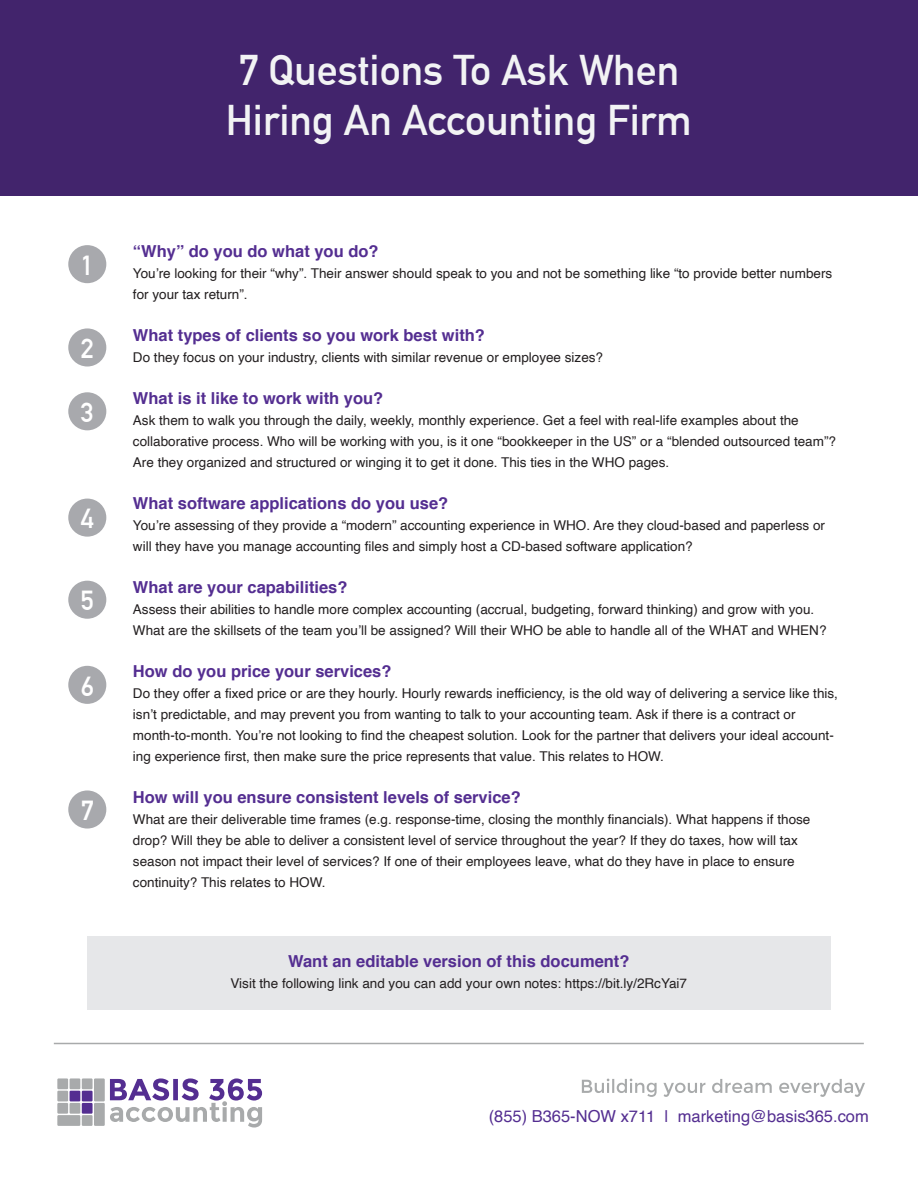
<style>
.page{position:relative;width:918px;height:1188px;background:#fff}
.page>*{position:absolute;margin:0;border:0;box-sizing:border-box;transform-origin:0 0}
.t1{font:700 42px/50.4px "DIN Alternate";color:#f2f3f4;text-align:center}
.t2{font:700 27px "DIN Alternate";color:#fff}
.t3{font:700 16.5px "Helvetica";color:#542e91}
.t4{font:16.5px "Helvetica";color:#542e91}
.t5{font:13.5px/21px "Helvetica";color:#231f20}
</style>
<div class="page">
<div style="left:0;top:0;width:918px;height:195px;background:#42246c"></div>
<div style="left:87px;top:936px;width:744px;height:74px;background:#e6e7e9"></div>
<div style="left:70px;top:1091px;width:10px;height:10px;background:#542e91"></div>
<div style="left:82px;top:1091px;width:11px;height:10px;background:#542e91"></div>
<div style="left:82px;top:1103px;width:11px;height:11px;background:#542e91"></div>
<div style="left:57px;top:1078px;width:11px;height:11px;background:#a8aaab"></div>
<div style="left:57px;top:1091px;width:11px;height:10px;background:#a8aaab"></div>
<div style="left:57px;top:1103px;width:11px;height:11px;background:#a8aaab"></div>
<div style="left:57px;top:1115px;width:23px;height:11px;background:#a8aaab"></div>
<div style="left:70px;top:1078px;width:10px;height:11px;background:#a8aaab"></div>
<div style="left:70px;top:1103px;width:10px;height:11px;background:#a8aaab"></div>
<div style="left:82px;top:1078px;width:11px;height:11px;background:#a8aaab"></div>
<div style="left:94px;top:1078px;width:11px;height:23px;background:#a8aaab"></div>
<div style="left:82px;top:1115px;width:11px;height:11px;background:#a8aaab"></div>
<div style="left:94px;top:1103px;width:11px;height:23px;background:#a8aaab"></div>
<svg style="left:110px;top:1078px;width:152px;height:50px"></svg>
<svg style="left:582px;top:1079px;width:283px;height:18px"></svg>
<div style="left:68px;top:245px;width:38px;height:38px;background:#a8a9ad;border-radius:50%"></div>
<div style="left:68px;top:328px;width:38px;height:39px;background:#a8a9ad;border-radius:50%"></div>
<div style="left:68px;top:392px;width:38px;height:38px;background:#a8a9ad;border-radius:50%"></div>
<div style="left:68px;top:499px;width:38px;height:38px;background:#a8a9ad;border-radius:50%"></div>
<div style="left:68px;top:581px;width:38px;height:38px;background:#a8a9ad;border-radius:50%"></div>
<div style="left:68px;top:666px;width:38px;height:38px;background:#a8a9ad;border-radius:50%"></div>
<div style="left:68px;top:790px;width:38px;height:39px;background:#a8a9ad;border-radius:50%"></div>
<hr style="left:54px;top:1043px;width:810px;height:1px;background:#a8aaab">
<h1 class="t1" style="left:226px;top:42px;width:468px">7 Questions To Ask When<br>Hiring An Accounting Firm</h1>
<h2 class="t2" style="left:81px;top:245px;width:14px">1</h2>
<h2 class="t2" style="left:81px;top:328px;width:14px">2</h2>
<h2 class="t2" style="left:81px;top:392px;width:14px">3</h2>
<h2 class="t2" style="left:81px;top:498px;width:14px">4</h2>
<h2 class="t2" style="left:81px;top:580px;width:14px">5</h2>
<h2 class="t2" style="left:81px;top:665px;width:14px">6</h2>
<h2 class="t2" style="left:81px;top:790px;width:14px">7</h2>
<p class="t3" style="left:133px;top:238px;width:247px">“Why” do you do what you do?</p>
<p class="t5" style="left:133px;top:263px;width:701px">You’re looking for their “why”. Their answer should speak to you and not be something like “to provide better numbers for your tax return”.</p>
<p class="t3" style="left:133px;top:322px;width:354px">What types of clients so you work best with?</p>
<p class="t5" style="left:133px;top:347px;width:472px">Do they focus on your industry, clients with similar revenue or employee sizes?</p>
<p class="t3" style="left:133px;top:385px;width:252px">What is it like to work with you?</p>
<p class="t5" style="left:133px;top:410px;width:705px">Ask them to walk you through the daily, weekly, monthly experience. Get a feel with real-life examples about the collaborative process. Who will be working with you, is it one “bookkeeper in the US” or a “blended outsourced team”?<br>Are they organized and structured or winging it to get it done. This ties in the WHO pages.</p>
<p class="t3" style="left:133px;top:490px;width:317px">What software applications do you use?</p>
<p class="t5" style="left:133px;top:515px;width:694px">You’re assessing of they provide a “modern” accounting experience in WHO. Are they cloud-based and paperless or will they have you manage accounting files and simply host a CD-based software application?</p>
<p class="t3" style="left:133px;top:574px;width:216px">What are your capabilities?</p>
<p class="t5" style="left:133px;top:599px;width:695px">Assess their abilities to handle more complex accounting (accrual, budgeting, forward thinking) and grow with you.<br>What are the skillsets of the team you’ll be assigned? Will their WHO be able to handle all of the WHAT and WHEN?</p>
<p class="t3" style="left:133px;top:658px;width:260px">How do you price your services?</p>
<p class="t5" style="left:133px;top:683px;width:707px">Do they offer a fixed price or are they hourly. Hourly rewards inefficiency, is the old way of delivering a service like this, isn’t predictable, and may prevent you from wanting to talk to your accounting team. Ask if there is a contract or month-to-month. You’re not looking to find the cheapest solution. Look for the partner that delivers your ideal account&shy;ing experience first, then make sure the price represents that value. This relates to HOW.</p>
<p class="t3" style="left:133px;top:784px;width:389px">How will you ensure consistent levels of service?</p>
<p class="t5" style="left:133px;top:809px;width:679px">What are their deliverable time frames (e.g. response-time, closing the monthly financials). What happens if those drop? Will they be able to deliver a consistent level of service throughout the year? If they do taxes, how will tax season not impact their level of services? If one of their employees leave, what do they have in place to ensure continuity? This relates to HOW.</p>
<p class="t3" style="left:288px;top:948px;width:343px">Want an editable version of this document?</p>
<p class="t5" style="left:231px;top:973px;width:458px">Visit the following link and you can add your own notes: https://bit.ly/2RcYai7</p>
<p class="t4" style="left:489px;top:1103px;width:382px">(855) B365-NOW x711 | marketing@basis365.com</p>
</div>
